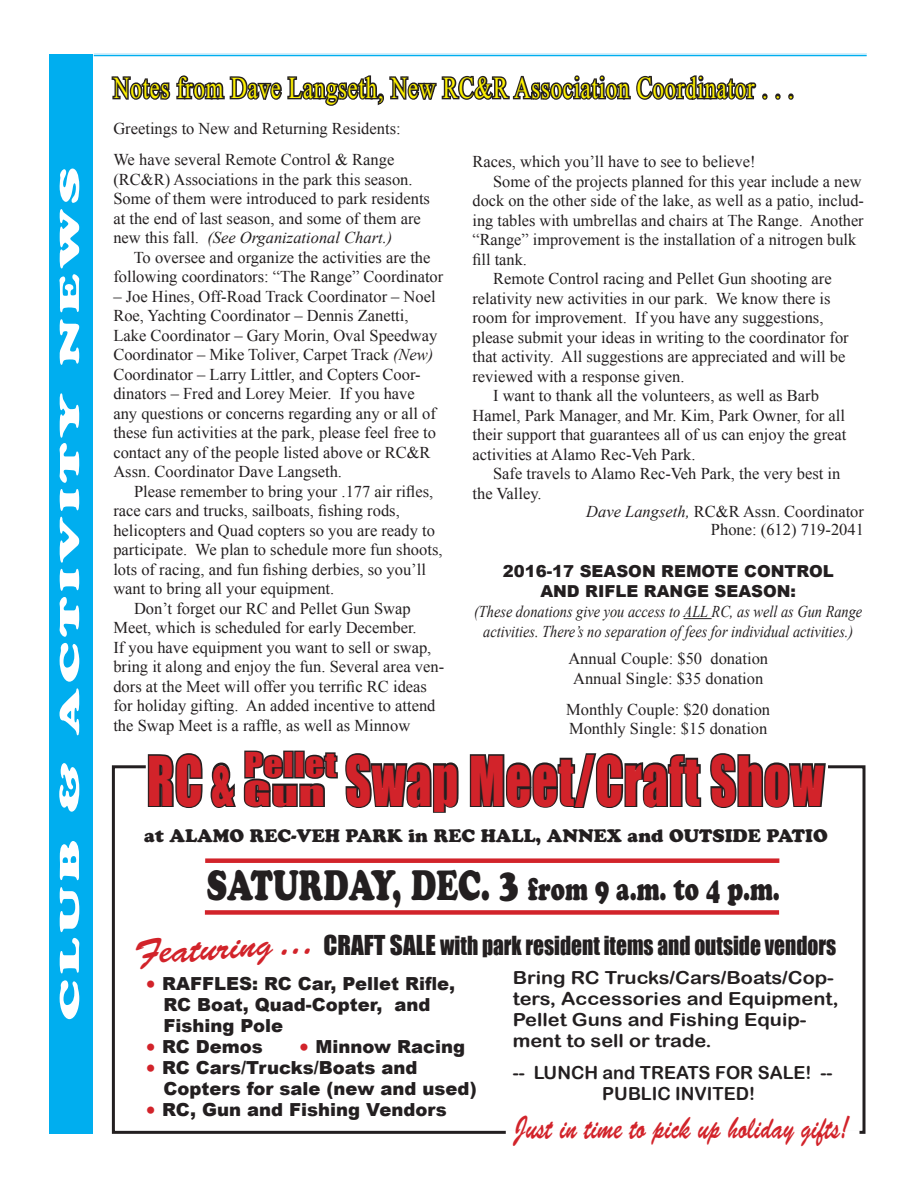
<style>
.page{position:relative;width:918px;height:1188px;background:#fff}
.page>*{position:absolute;margin:0;border:0;box-sizing:border-box;transform-origin:0 0}
.t1{font:63px "Impact";letter-spacing:.02em;color:#d2232a;scale:.79 1}
.t2{font:36px "Brush Script Std";color:#d2232a}
.t3{font:32.4px "Brush Script Std";color:#d2232a;scale:.71 1}
.t4{font:31.5px "Cooper Black Std";color:#231f20;scale:.71 1}
.t5{font:31.5px "Impact";letter-spacing:.02em;color:#d2232a;scale:1.18 1}
.t6{font:30.15px "Times New Roman";letter-spacing:.04em;color:#fff200;scale:.75 1}
.t7{font:27px "Cooper Black Std";letter-spacing:.1em;color:#fff;scale:2 1}
.t8{font:24.15px "Impact";color:#231f20;scale:.89 1}
.t9{font:900 18px/21px "Arial";color:#231f20}
.t10{font:18px/21px "Arial Rounded MT Bold";color:#231f20;scale:1.11 1}
.t11{font:18px "Cooper Black Std";color:#231f20}
.t12{font:18px/21px "Arial Rounded MT Bold";color:#231f20}
.t13{font:16.5px/19.5px "Times New Roman";color:#231f20}
.t14{font:italic 16.5px/19.8px "Times New Roman";color:#231f20;text-align:center;scale:.87 1}
.t15{font:900 16.5px/19.8px "Arial";color:#231f20;text-align:center}
.s1{font-style:italic}
.s2{font-size:61.5px}
.s3{font-size:31.5px}
.s4{font-size:42px}
.s5{font-size:25.2px}
.s6{font-family:"Minion Pro";font-weight:400;font-size:27px;color:#d2232a}
</style>
<div class="page">
<div style="left:56px;top:54px;width:37px;height:1080px;background:#00aeef"></div>
<hr style="left:94px;top:55px;width:773px;height:1px;background:#00aeef">
<div style="left:50px;top:54px;width:30px;height:1080px;background:#00aeef"></div>
<svg style="left:111px;top:75px;width:683px;height:31px"></svg>
<svg style="left:684px;top:618px;width:28px;height:1px"></svg>
<svg style="left:469px;top:753px;width:357px;height:55px"></svg>
<div style="left:205px;top:858px;width:574px;height:5px;background:#d2232a"></div>
<div style="left:205px;top:910px;width:574px;height:5px;background:#d2232a"></div>
<svg style="left:147px;top:750px;width:312px;height:63px"></svg>
<h3 class="t7" style="left:53px;top:1020px;width:428px;rotate:-90deg">CLUB &amp; ACTIVITY NEWS</h3>
<h3 class="t6" style="left:113px;top:71px;width:909px">Notes from Dave Langseth, New RC&amp;R Association Coordinator . . .</h3>
<p class="t13" style="left:113px;top:112px;width:289px;line-height:31.8px">Greetings to New and Returning Residents:<br>We have several Remote Control &amp; Range</p>
<p class="t13" style="left:113px;top:170px;width:318px">(RC&amp;R) Associations in the park this season.<br>Some of them were introduced to park residents at the end of last season, and some of them are new this fall. <span class="s1">(See Organizational Chart.)</span></p>
<p class="t13" style="left:113px;top:248px;width:331px;text-align:center">To oversee and organize the activities are the following coordinators: “The Range” Coordinator</p>
<p class="t13" style="left:113px;top:287px;width:325px">– Joe Hines, Off-Road Track Coordinator – Noel Roe, Yachting Coordinator – Dennis Zanetti, Lake Coordinator – Gary Morin, Oval Speedway Coordinator – Mike Toliver, Carpet Track <span class="s1">(New)<br></span>Coordinator – Larry Littler, and Copters Coor&shy;dinators – Fred and Lorey Meier. If you have any questions or concerns regarding any or all of these fun activities at the park, please feel free to contact any of the people listed above or RC&amp;R Assn. Coordinator Dave Langseth.</p>
<p class="t13" style="left:134px;top:482px;width:301px">Please remember to bring your .177 air rifles,</p>
<p class="t13" style="left:113px;top:501px;width:288px">race cars and trucks, sailboats, fishing rods,</p>
<p class="t13" style="left:113px;top:521px;width:323px">helicopters and Quad copters so you are ready to</p>
<p class="t13" style="left:113px;top:540px;width:331px">participate. We plan to schedule more fun shoots,</p>
<p class="t13" style="left:113px;top:560px;width:314px">lots of racing, and fun fishing derbies, so you’ll</p>
<p class="t13" style="left:113px;top:579px;width:222px">want to bring all your equipment.</p>
<p class="t13" style="left:134px;top:599px;width:278px">Don’t forget our RC and Pellet Gun Swap</p>
<p class="t13" style="left:113px;top:618px;width:305px">Meet, which is scheduled for early December.</p>
<p class="t13" style="left:113px;top:638px;width:320px">If you have equipment you want to sell or swap,</p>
<p class="t13" style="left:113px;top:657px;width:332px">bring it along and enjoy the fun. Several area ven-</p>
<p class="t13" style="left:113px;top:677px;width:315px">dors at the Meet will offer you terrific RC ideas</p>
<p class="t13" style="left:113px;top:696px;width:324px">for holiday gifting. An added incentive to attend</p>
<p class="t13" style="left:113px;top:716px;width:298px">the Swap Meet is a raffle, as well as Minnow</p>
<p class="t13" style="left:472px;top:152px;width:285px">Races, which you’ll have to see to believe!</p>
<p class="t13" style="left:493px;top:172px;width:370px">Some of the projects planned for this year include a new</p>
<p class="t13" style="left:472px;top:191px;width:393px">dock on the other side of the lake, as well as a patio, includ-</p>
<p class="t13" style="left:472px;top:211px;width:393px">ing tables with umbrellas and chairs at The Range. Another</p>
<p class="t13" style="left:472px;top:230px;width:385px">“Range” improvement is the installation of a nitrogen bulk</p>
<p class="t13" style="left:472px;top:250px;width:56px">fill tank.</p>
<p class="t13" style="left:493px;top:269px;width:340px">Remote Control racing and Pellet Gun shooting are</p>
<p class="t13" style="left:472px;top:289px;width:360px">relativity new activities in our park. We know there is</p>
<p class="t13" style="left:472px;top:308px;width:353px">room for improvement. If you have any suggestions,</p>
<p class="t13" style="left:472px;top:328px;width:378px">please submit your ideas in writing to the coordinator for</p>
<p class="t13" style="left:472px;top:347px;width:374px">that activity. All suggestions are appreciated and will be</p>
<p class="t13" style="left:472px;top:367px;width:214px">reviewed with a response given.</p>
<p class="t13" style="left:493px;top:386px;width:327px">I want to thank all the volunteers, as well as Barb</p>
<p class="t13" style="left:472px;top:406px;width:374px">Hamel, Park Manager, and Mr. Kim, Park Owner, for all</p>
<p class="t13" style="left:472px;top:425px;width:375px">their support that guarantees all of us can enjoy the great</p>
<p class="t13" style="left:472px;top:445px;width:225px">activities at Alamo Rec-Veh Park.</p>
<p class="t13" style="left:493px;top:464px;width:349px">Safe travels to Alamo Rec-Veh Park, the very best in</p>
<p class="t13" style="left:472px;top:484px;width:71px">the Valley.</p>
<p class="t13" style="left:586px;top:502px;width:279px;line-height:18px;text-align:right"><span class="s1">Dave Langseth,</span> RC&amp;R Assn. Coordinator<br>Phone: (612) 719-2041</p>
<p class="t15" style="left:503px;top:561px;width:333px">2016-17 SEASON REMOTE CONTROL<br>AND RIFLE RANGE SEASON:</p>
<p class="t14" style="left:474px;top:601px;width:448px">(These donations give you access to ALL RC, as well as Gun Range activities. There’s no separation of fees for individual activities.)</p>
<p class="t13" style="left:568px;top:649px;width:201px">Annual Couple: $50 donation<br>Annual Single: $35 donation</p>
<p class="t13" style="left:566px;top:699px;width:205px">Monthly Couple: $20 donation<br>Monthly Single: $15 donation</p>
<h3 class="t5" style="left:244px;top:745px;width:80px">Pellet</h3>
<h1 class="t1" style="left:147px;top:742px;width:858px">RC <span class="s2">&amp;</span> <span class="s3">Gun</span> Swap Meet/Craft Show</h1>
<p class="t11" style="left:144px;top:825px;width:685px">at ALAMO REC-VEH PARK in REC HALL, ANNEX and OUTSIDE PATIO</p>
<h3 class="t4" style="left:207px;top:870px;width:809px"><span class="s4">SATURDAY, DEC. 3</span> from 9 a.m. to 4 p.m.</h3>
<h2 class="t2" style="left:133px;top:933px;width:180px;rotate:-4deg">Featuring ...</h2>
<p class="t10" style="left:513px;top:967px;width:295px">Bring RC Trucks/Cars/Boats/Cop&shy;ters, Accessories and Equipment,<br>Pellet Guns and Fishing Equip&shy;ment to sell or trade.</p>
<p class="t12" style="left:602px;top:1062px;width:232px;text-indent:-90px">-- LUNCH and TREATS FOR SALE! --<br>PUBLIC INVITED!</p>
<h3 class="t8" style="left:324px;top:931px;width:577px"><span class="s5">CRAFT SALE</span> with park resident items and outside vendors</h3>
<p class="t9" style="left:163px;top:972px;width:293px;text-indent:-18px"><span class="s6">•</span> RAFFLES: RC Car, Pellet Rifle,<br>RC Boat, Quad-Copter, and<br>Fishing Pole</p>
<p class="t9" style="left:146px;top:1035px;width:119px"><span class="s6">•</span> RC Demos</p>
<p class="t9" style="left:299px;top:1035px;width:168px"><span class="s6">•</span> Minnow Racing</p>
<p class="t9" style="left:163px;top:1056px;width:315px;text-indent:-18px"><span class="s6">•</span> RC Cars/Trucks/Boats and<br>Copters for sale (new and used)</p>
<p class="t9" style="left:146px;top:1098px;width:303px"><span class="s6">•</span> RC, Gun and Fishing Vendors</p>
<h3 class="t3" style="left:514px;top:1109px;width:474px">Just in time to pick up holiday gifts!</h3>
</div>
